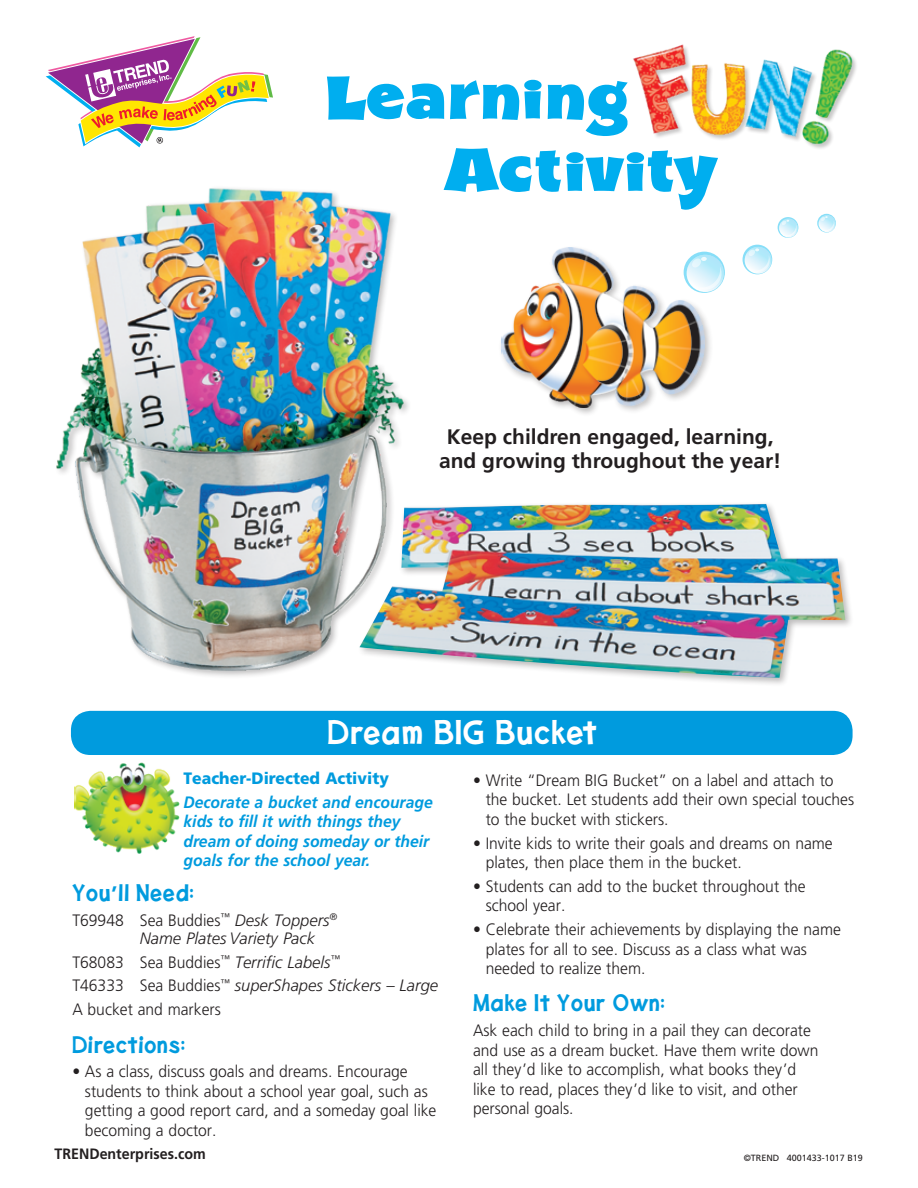
<style>
.page{position:relative;width:918px;height:1188px;background:#fff}
.page>*{position:absolute;margin:0;border:0;box-sizing:border-box;transform-origin:0 0}
.t1{font:60px/72.4px "AS Shocard Block";letter-spacing:.04em;color:#00aeef}
.t2{font:700 30px "Lorin";letter-spacing:.05em;color:#fff}
.t3{font:700 21px/24px "Frutiger";color:#231f20;text-align:center}
.t4{font:700 21px "Lorin";letter-spacing:.05em;color:#009bde}
.t5{font:300 16.5px/19.5px "Frutiger";color:#231f20;scale:.95 1}
.t6{font:italic 700 16.5px/19.5px "Frutiger";color:#009bde;scale:.95 1}
.t7{font:italic 300 16.5px/18px "Frutiger";color:#231f20}
.t8{font:900 16.5px "Frutiger";color:#009bde;scale:.95 1}
.t9{font:700 15px "Frutiger";color:#231f20;scale:.95 1}
.t10{font:9px "Frutiger";color:#231f20}
.s1{font-family:"Frutiger"}
.s2{font-style:normal}
.s3{font-style:italic}
</style>
<div class="page">
<svg style="left:46px;top:36px;width:227px;height:111px"></svg>
<img style="left:633px;top:44px;width:223px;height:105px">
<div style="left:357px;top:501px;width:497px;height:186px;background:#231f20;opacity:.3"></div>
<img style="left:415px;top:504px;width:430px;height:174px">
<img style="left:56px;top:188px;width:359px;height:499px">
<div style="left:498px;top:244px;width:215px;height:173px;background:#231f20;opacity:.3"></div>
<img style="left:501px;top:247px;width:204px;height:161px">
<svg style="left:684px;top:252px;width:41px;height:41px"></svg>
<svg style="left:743px;top:245px;width:29px;height:29px"></svg>
<svg style="left:778px;top:217px;width:20px;height:21px"></svg>
<svg style="left:817px;top:214px;width:19px;height:19px"></svg>
<div style="left:71px;top:711px;width:782px;height:44px;background:#009bde;border-radius:20px"></div>
<img style="left:74px;top:762px;width:105px;height:92px">
<h1 class="t1" style="left:447px;top:67px;width:272px;text-indent:-121px">Learning<br>Activity</h1>
<p class="t3" style="left:439px;top:425px;width:344px">Keep children engaged, learning, and growing throughout the year!</p>
<h2 class="t2" style="left:328px;top:717px;width:270px">Dream BIG Bucket</h2>
<p class="t8" style="left:184px;top:768px;width:218px">Teacher-Directed Activity</p>
<p class="t6" style="left:184px;top:792px;width:264px">Decorate a bucket and encourage kids to fill it with things they dream of doing someday or their goals for the school year.</p>
<p class="t5" style="left:486px;top:770px;width:389px;text-indent:-13px">• Write “Dream BIG Bucket” on a label and attach to the bucket. Let students add their own special touches to the bucket with stickers.</p>
<p class="t5" style="left:486px;top:833px;width:367px;text-indent:-13px">• Invite kids to write their goals and dreams on name plates, then place them in the bucket.</p>
<p class="t5" style="left:486px;top:876px;width:338px;text-indent:-13px">• Students can add to the bucket throughout the school year.</p>
<p class="t5" style="left:486px;top:920px;width:376px;text-indent:-13px">• Celebrate their achievements by displaying the name plates for all to see. Discuss as a class what was needed to realize them.</p>
<p class="t4" style="left:473px;top:992px;width:193px">Make It Your Own:</p>
<p class="t5" style="left:473px;top:1021px;width:365px">Ask each child to bring in a pail they can decorate and use as a dream bucket. Have them write down all they’d like to accomplish, what books they’d like to read, places they’d like to visit, and other personal goals.</p>
<p class="t4" style="left:72px;top:882px;width:123px">You<span class="s1">’</span>ll Need:</p>
<p class="t7" style="left:140px;top:911px;width:199px;text-indent:-68px"><span class="s2">T69948 Sea Buddies</span><sup>™</sup> Desk Toppers<sup>®<br></sup>Name Plates Variety Pack</p>
<p class="t5" style="left:72px;top:950px;width:387px;line-height:23.9px">T68083 Sea Buddies<sup>™</sup> <span class="s3">Terrific Labels</span><sup>™<br></sup>T46333 Sea Buddies<sup>™</sup> <span class="s3">superShapes Stickers – Large<br></span>A bucket and markers</p>
<p class="t4" style="left:72px;top:1033px;width:114px">Directions:</p>
<p class="t5" style="left:85px;top:1062px;width:371px;text-indent:-13px">• As a class, discuss goals and dreams. Encourage students to think about a school year goal, such as getting a good report card, and a someday goal like becoming a doctor.</p>
<p class="t9" style="left:55px;top:1145px;width:161px">TRENDenterprises.com</p>
<p class="t10" style="left:744px;top:1153px;width:121px">©TREND 4001433-1017 B19</p>
</div>
